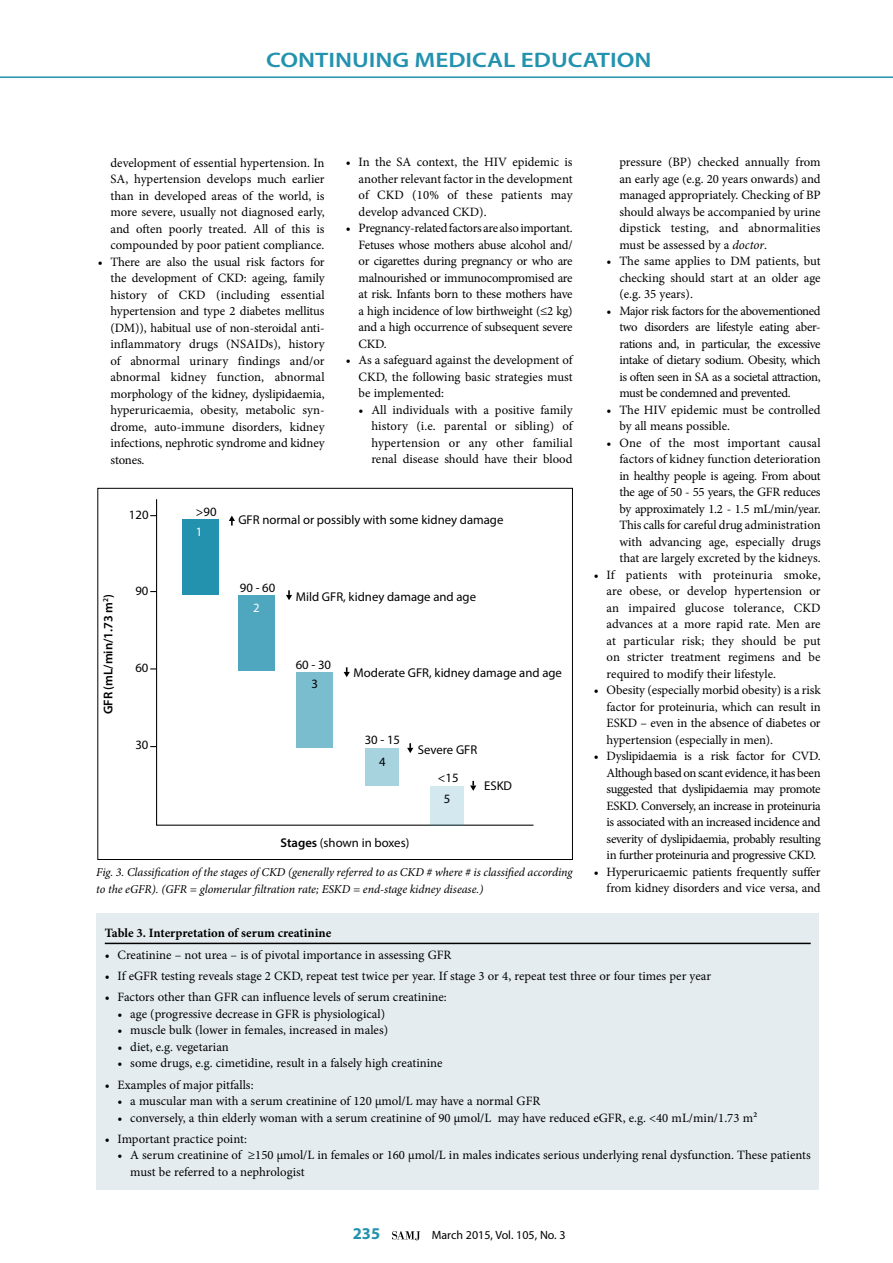
<style>
.page{position:relative;width:893px;height:1263px;background:#fff}
.page>*{position:absolute;margin:0;border:0;box-sizing:border-box;transform-origin:0 0}
.t1{font:600 21px "Myriad Pro";color:#2292ae;scale:1.2 1}
.t2{font:700 16.5px "Myriad Pro";color:#2292ae}
.t3{font:12.75px/16.5px "Minion Pro";letter-spacing:-.005em;color:#000;text-align:justify}
.t4{font:12.75px "Myriad Pro";color:#000}
.t5{font:700 12.75px "Minion Pro";letter-spacing:-.005em;color:#000}
.t6{font:600 12.75px "Myriad Pro";color:#000}
.t7{font:12.75px "Myriad Pro";color:#fff}
.t8{font:italic 12px/16.5px "Minion Pro";letter-spacing:-.005em;color:#000}
.t9{font:12px "Myriad Pro";color:#000}
.s1{font-style:italic}
.s2{font-weight:600}
</style>
<div class="page">
<hr style="left:0;top:76px;width:893px;height:2px;background:#2292ae">
<svg style="left:392px;top:1231px;width:28px;height:9px"></svg>
<svg style="left:156px;top:499px;width:378px;height:327px"></svg>
<div style="left:430px;top:786px;width:33px;height:39px;background:#d3e9ef"></div>
<div style="left:366px;top:748px;width:33px;height:38px;background:#a7d3de"></div>
<div style="left:296px;top:672px;width:36px;height:76px;background:#7abdce"></div>
<div style="left:238px;top:595px;width:37px;height:76px;background:#4ea7be"></div>
<div style="left:182px;top:519px;width:37px;height:76px;background:#2292ae"></div>
<svg style="left:344px;top:667px;width:6px;height:10px"></svg>
<svg style="left:407px;top:743px;width:6px;height:10px"></svg>
<svg style="left:286px;top:590px;width:6px;height:10px"></svg>
<svg style="left:470px;top:781px;width:6px;height:10px"></svg>
<svg style="left:229px;top:516px;width:6px;height:9px"></svg>
<div style="left:96px;top:914px;width:723px;height:276px;background:#e5ecf0"></div>
<hr style="left:105px;top:943px;width:706px;height:1px;background:#000">
<h1 class="t1" style="left:266px;top:47px;width:323px">CONTINUING MEDICAL EDUCATION</h1>
<p class="t3" style="left:619px;top:154px;width:203px">pressure (BP) checked annually from an early age (e.g. 20 years onwards) and managed appropriately. Checking of BP should always be accompanied by urine dipstick testing, and abnormalities must be assessed by a <span class="s1">doctor</span>.</p>
<p class="t3" style="left:619px;top:253px;width:203px;text-indent:-13px">• The same applies to DM patients, but checking should start at an older age (e.g. 35 years).</p>
<p class="t3" style="left:619px;top:303px;width:203px;text-indent:-13px">• Major risk factors for the abovementioned two disorders are lifestyle eating aber&shy;rations and, in particular, the excessive intake of dietary sodium. Obesity, which is often seen in SA as a societal attraction, must be condemned and prevented.</p>
<p class="t3" style="left:619px;top:402px;width:203px;text-indent:-13px">• The HIV epidemic must be controlled by all means possible.</p>
<p class="t3" style="left:619px;top:435px;width:203px;text-indent:-13px">• One of the most important causal factors of kidney function deterioration in healthy people is ageing. From about the age of 50 - 55 years, the GFR reduces by approximately 1.2 - 1.5 mL/min/year.<br>This calls for careful drug administration with advancing age, especially drugs that are largely excreted by the kidneys.</p>
<p class="t3" style="left:607px;top:567px;width:216px;text-indent:-13px">• If patients with proteinuria smoke, are obese, or develop hypertension or an impaired glucose tolerance, CKD advances at a more rapid rate. Men are at particular risk; they should be put on stricter treatment regimens and be required to modify their lifestyle.</p>
<p class="t3" style="left:607px;top:682px;width:216px;text-indent:-13px">• Obesity (especially morbid obesity) is a risk factor for proteinuria, which can result in ESKD – even in the absence of diabetes or hypertension (especially in men).</p>
<p class="t3" style="left:607px;top:748px;width:216px;text-indent:-13px">• Dyslipidaemia is a risk factor for CVD.<br>Although based on scant evidence, it has been suggested that dyslipidaemia may promote ESKD. Conversely, an increase in proteinuria is associated with an increased incidence and severity of dyslipidaemia, probably resulting in further proteinuria and progressive CKD.</p>
<p class="t3" style="left:594px;top:864px;width:228px;text-align:right">• Hyperuricaemic patients frequently suffer from kidney disorders and vice versa, and</p>
<p class="t3" style="left:359px;top:154px;width:216px;text-indent:-13px">• In the SA context, the HIV epidemic is another relevant factor in the development of CKD (10% of these patients may develop advanced CKD).</p>
<p class="t3" style="left:359px;top:220px;width:216px;text-indent:-13px">• Pregnancy-related factors are also important.<br>Fetuses whose mothers abuse alcohol and/ or cigarettes during pregnancy or who are malnourished or immunocompromised are at risk. Infants born to these mothers have a high incidence of low birthweight (≤2 kg) and a high occurrence of subsequent severe CKD.</p>
<p class="t3" style="left:359px;top:352px;width:216px;text-indent:-13px">• As a safeguard against the development of CKD, the following basic strategies must be implemented:</p>
<p class="t3" style="left:371px;top:402px;width:203px;text-indent:-13px">• All individuals with a positive family history (i.e. parental or sibling) of hypertension or any other familial renal disease should have their blood</p>
<p class="t3" style="left:111px;top:154px;width:216px">development of essential hypertension. In SA, hypertension develops much earlier than in developed areas of the world, is more severe, usually not diagnosed early, and often poorly treated. All of this is compounded by poor patient compliance.</p>
<p class="t3" style="left:111px;top:253px;width:216px;text-indent:-13px">• There are also the usual risk factors for the development of CKD: ageing, family history of CKD (including essential hypertension and type 2 diabetes mellitus (DM)), habitual use of non-steroidal anti&shy;inflammatory drugs (NSAIDs), history of abnormal urinary findings and/or abnormal kidney function, abnormal morphology of the kidney, dyslipidaemia, hyperuricaemia, obesity, metabolic syn&shy;drome, auto-immune disorders, kidney infections, nephrotic syndrome and kidney stones.</p>
<p class="t4" style="left:196px;top:503px;width:22px">&gt;90</p>
<p class="t4" style="left:129px;top:507px;width:21px">120</p>
<p class="t4" style="left:238px;top:512px;width:267px">GFR normal or possibly with some kidney damage</p>
<p class="t7" style="left:196px;top:524px;width:8px">1</p>
<p class="t4" style="left:240px;top:579px;width:37px">90 - 60</p>
<p class="t4" style="left:135px;top:583px;width:15px">90</p>
<p class="t4" style="left:296px;top:588px;width:182px">Mild GFR, kidney damage and age</p>
<p class="t6" style="left:100px;top:714px;width:122px;rotate:-90deg">GFR (mL/min/1.73 m<sup>2</sup>)</p>
<p class="t7" style="left:253px;top:600px;width:8px">2</p>
<p class="t4" style="left:296px;top:657px;width:37px">60 - 30</p>
<p class="t4" style="left:135px;top:660px;width:15px">60</p>
<p class="t4" style="left:354px;top:664px;width:210px">Moderate GFR, kidney damage and age</p>
<p class="t4" style="left:312px;top:676px;width:8px">3</p>
<p class="t4" style="left:365px;top:732px;width:37px">30 - 15</p>
<p class="t4" style="left:135px;top:737px;width:15px">30</p>
<p class="t4" style="left:418px;top:742px;width:61px">Severe GFR</p>
<p class="t4" style="left:379px;top:754px;width:8px">4</p>
<p class="t4" style="left:438px;top:770px;width:22px">&lt;15</p>
<p class="t4" style="left:484px;top:778px;width:29px">ESKD</p>
<p class="t4" style="left:444px;top:791px;width:8px">5</p>
<p class="t4" style="left:281px;top:834px;width:130px"><span class="s2">Stages</span> (shown in boxes)</p>
<p class="t8" style="left:96px;top:864px;width:478px">Fig. 3. Classification of the stages of CKD (generally referred to as CKD # where # is classified according to the eGFR). (GFR = glomerular filtration rate; ESKD = end-stage kidney disease.)</p>
<p class="t5" style="left:105px;top:924px;width:228px">Table 3. Interpretation of serum creatinine</p>
<p class="t3" style="left:105px;top:946px;width:348px">• Creatinine – not urea – is of pivotal importance in assessing GFR</p>
<p class="t3" style="left:105px;top:968px;width:608px">• If eGFR testing reveals stage 2 CKD, repeat test twice per year. If stage 3 or 4, repeat test three or four times per year</p>
<p class="t3" style="left:105px;top:989px;width:343px">• Factors other than GFR can influence levels of serum creatinine:</p>
<p class="t3" style="left:118px;top:1005px;width:269px">• age (progressive decrease in GFR is physiological)</p>
<p class="t3" style="left:118px;top:1022px;width:272px">• muscle bulk (lower in females, increased in males)</p>
<p class="t3" style="left:118px;top:1038px;width:113px">• diet, e.g. vegetarian</p>
<p class="t3" style="left:118px;top:1055px;width:326px">• some drugs, e.g. cimetidine, result in a falsely high creatinine</p>
<p class="t3" style="left:105px;top:1076px;width:150px">• Examples of major pitfalls:</p>
<p class="t3" style="left:118px;top:1093px;width:424px">• a muscular man with a serum creatinine of 120 µmol/L may have a normal GFR</p>
<p class="t3" style="left:118px;top:1109px;width:641px">• conversely, a thin elderly woman with a serum creatinine of 90 µmol/L may have reduced eGFR, e.g. &lt;40 mL/min/1.73 m²</p>
<p class="t3" style="left:105px;top:1130px;width:144px">• Important practice point:</p>
<p class="t3" style="left:130px;top:1147px;width:682px;text-indent:-13px">• A serum creatinine of ≥150 µmol/L in females or 160 µmol/L in males indicates serious underlying renal dysfunction. These patients must be referred to a nephrologist</p>
<p class="t2" style="left:353px;top:1223px;width:29px">235</p>
<p class="t9" style="left:432px;top:1228px;width:135px">March 2015, Vol. 105, No. 3</p>
</div>
